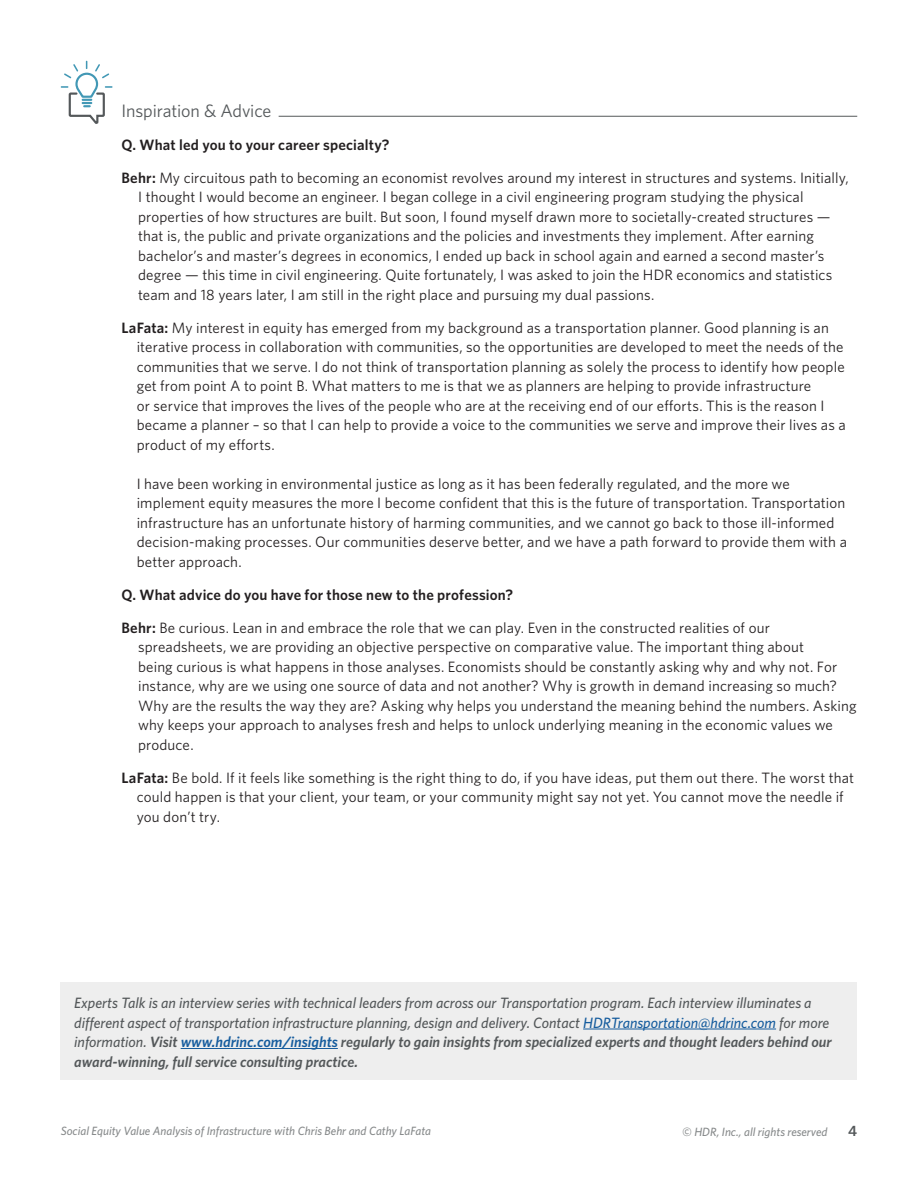
<style>
.page{position:relative;width:918px;height:1188px;background:#fff}
.page>*{position:absolute;margin:0;border:0;box-sizing:border-box;transform-origin:0 0}
.t1{font:18px "Whitney";letter-spacing:-.01em;color:#54585a}
.t2{font:15px/19.5px "Whitney";letter-spacing:.01em;color:#231f20}
.t3{font:italic 500 15px/19.5px "Whitney";color:#54585a}
.t4{font:600 15px "Whitney";letter-spacing:.01em;color:#231f20}
.t5{font:600 15px "Whitney";color:#54585a}
.t6{font:italic 500 12px "Whitney";color:#878a8b}
.s1{font-weight:600}
.s2{color:#175d9e}
.s3{font-weight:600;color:#175d9e}
</style>
<div class="page">
<div style="left:61px;top:982px;width:796px;height:98px;background:#eee"></div>
<hr style="left:583px;top:1029px;width:193px;height:1px;background:#175d9e">
<hr style="left:181px;top:1048px;width:157px;height:1px;background:#175d9e">
<svg style="left:61px;top:61px;width:52px;height:63px"></svg>
<hr style="left:279px;top:116px;width:578px;height:1px;background:#54585a">
<p class="t1" style="left:122px;top:99px;width:151px">Inspiration &amp; Advice</p>
<p class="t4" style="left:122px;top:135px;width:270px">Q. What led you to your career specialty?</p>
<p class="t2" style="left:138px;top:168px;width:712px;text-indent:-17px"><span class="s1">Behr:</span> My circuitous path to becoming an economist revolves around my interest in structures and systems. Initially, I thought I would become an engineer. I began college in a civil engineering program studying the physical properties of how structures are built. But soon, I found myself drawn more to societally-created structures — that is, the public and private organizations and the policies and investments they implement. After earning bachelor’s and master’s degrees in economics, I ended up back in school again and earned a second master’s degree — this time in civil engineering. Quite fortunately, I was asked to join the HDR economics and statistics team and 18 years later, I am still in the right place and pursuing my dual passions.</p>
<p class="t2" style="left:137px;top:318px;width:711px;text-indent:-15px"><span class="s1">LaFata:</span> My interest in equity has emerged from my background as a transportation planner. Good planning is an iterative process in collaboration with communities, so the opportunities are developed to meet the needs of the communities that we serve. I do not think of transportation planning as solely the process to identify how people get from point A to point B. What matters to me is that we as planners are helping to provide infrastructure<br>or service that improves the lives of the people who are at the receiving end of our efforts. This is the reason I became a planner – so that I can help to provide a voice to the communities we serve and improve their lives as a product of my efforts.</p>
<p class="t2" style="left:137px;top:474px;width:712px">I have been working in environmental justice as long as it has been federally regulated, and the more we implement equity measures the more I become confident that this is the future of transportation. Transportation infrastructure has an unfortunate history of harming communities, and we cannot go back to those ill-informed decision-making processes. Our communities deserve better, and we have a path forward to provide them with a better approach.</p>
<p class="t4" style="left:122px;top:585px;width:393px">Q. What advice do you have for those new to the profession?</p>
<p class="t2" style="left:138px;top:618px;width:720px;text-indent:-17px"><span class="s1">Behr:</span> Be curious. Lean in and embrace the role that we can play. Even in the constructed realities of our spreadsheets, we are providing an objective perspective on comparative value. The important thing about<br>being curious is what happens in those analyses. Economists should be constantly asking why and why not. For instance, why are we using one source of data and not another? Why is growth in demand increasing so much?<br>Why are the results the way they are? Asking why helps you understand the meaning behind the numbers. Asking why keeps your approach to analyses fresh and helps to unlock underlying meaning in the economic values we produce.</p>
<p class="t2" style="left:137px;top:768px;width:719px;text-indent:-15px"><span class="s1">LaFata:</span> Be bold. If it feels like something is the right thing to do, if you have ideas, put them out there. The worst that could happen is that your client, your team, or your community might say not yet. You cannot move the needle if you don’t try.</p>
<p class="t3" style="left:74px;top:993px;width:759px">Experts Talk is an interview series with technical leaders from across our Transportation program. Each interview illuminates a different aspect of transportation infrastructure planning, design and delivery. Contact <span class="s2">HDRTransportation@hdrinc.com</span> for more information. <span class="s1">Visit</span> <span class="s3">www.hdrinc.com/insights</span> <span class="s1">regularly to gain insights from specialized experts and thought leaders behind our award-winning, full service consulting practice.</span></p>
<p class="t6" style="left:61px;top:1123px;width:372px">Social Equity Value Analysis of Infrastructure with Chris Behr and Cathy LaFata</p>
<p class="t5" style="left:848px;top:1121px;width:10px">4</p>
<p class="t6" style="left:682px;top:1124px;width:147px">© HDR, Inc., all rights reserved</p>
</div>
